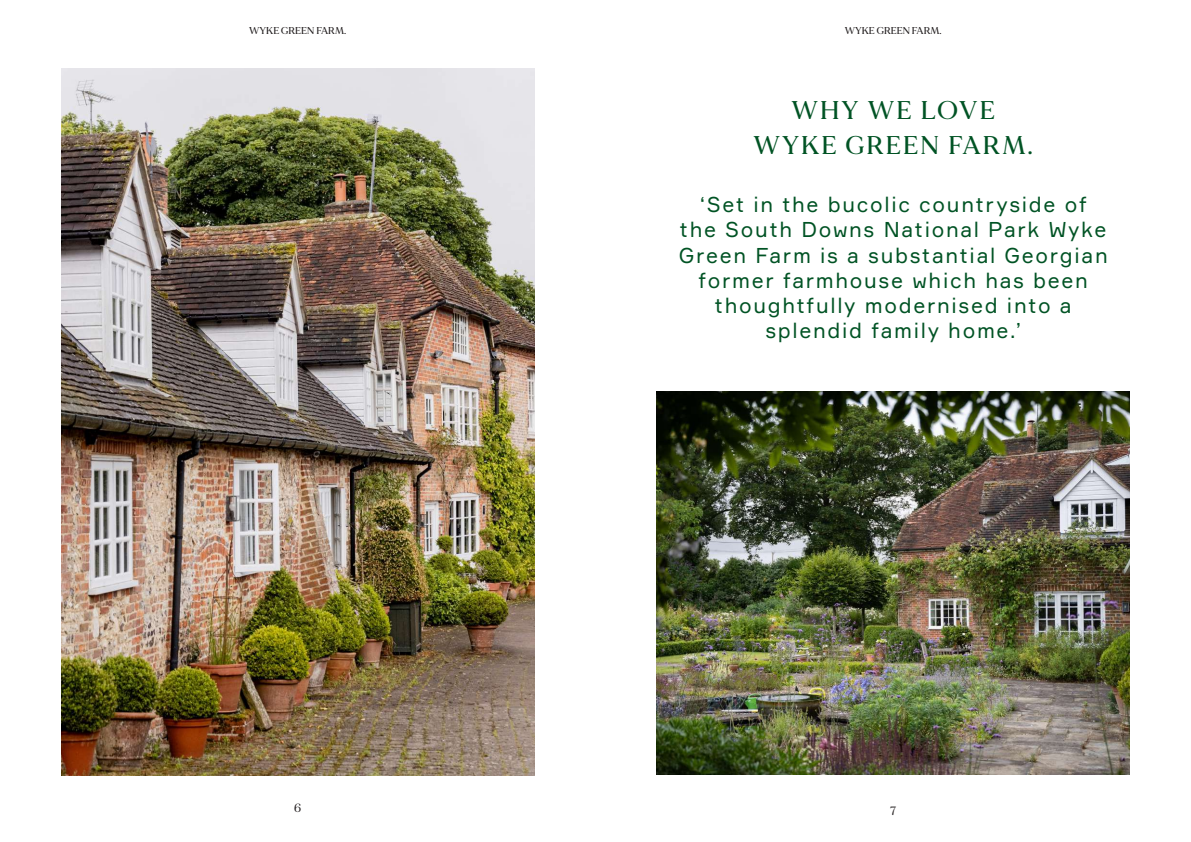
<style>
.page{position:relative;width:1191px;height:842px;background:#fff}
.page>*{position:absolute;margin:0;border:0;box-sizing:border-box;transform-origin:0 0}
.t1{font:500 25.6px/34.8px "MADE Mirage";letter-spacing:.08em;color:#005324;text-align:center}
.t2{font:21.1px/25.3px "Formular";letter-spacing:.08em;color:#005324;text-align:center}
.t3{font:500 12px "MADE Mirage";color:#231f20}
.t4{font:500 10px "MADE Mirage";color:#231f20}
</style>
<div class="page">
<img style="left:61px;top:68px;width:473px;height:707px">
<img style="left:656px;top:391px;width:473px;height:383px">
<p class="t4" style="left:249px;top:24px;width:99px">WYKE GREEN FARM.</p>
<p class="t4" style="left:844px;top:24px;width:99px">WYKE GREEN FARM.</p>
<p class="t1" style="left:753px;top:93px;width:281px">WHY WE LOVE<br>WYKE GREEN FARM.</p>
<p class="t2" style="left:678px;top:192px;width:430px">‘Set in the bucolic countryside of<br>the South Downs National Park Wyke<br>Green Farm is a substantial Georgian former farmhouse which has been thoughtfully modernised into a splendid family home.’</p>
<p class="t3" style="left:294px;top:800px;width:9px">6</p>
<p class="t3" style="left:890px;top:803px;width:8px">7</p>
</div>
